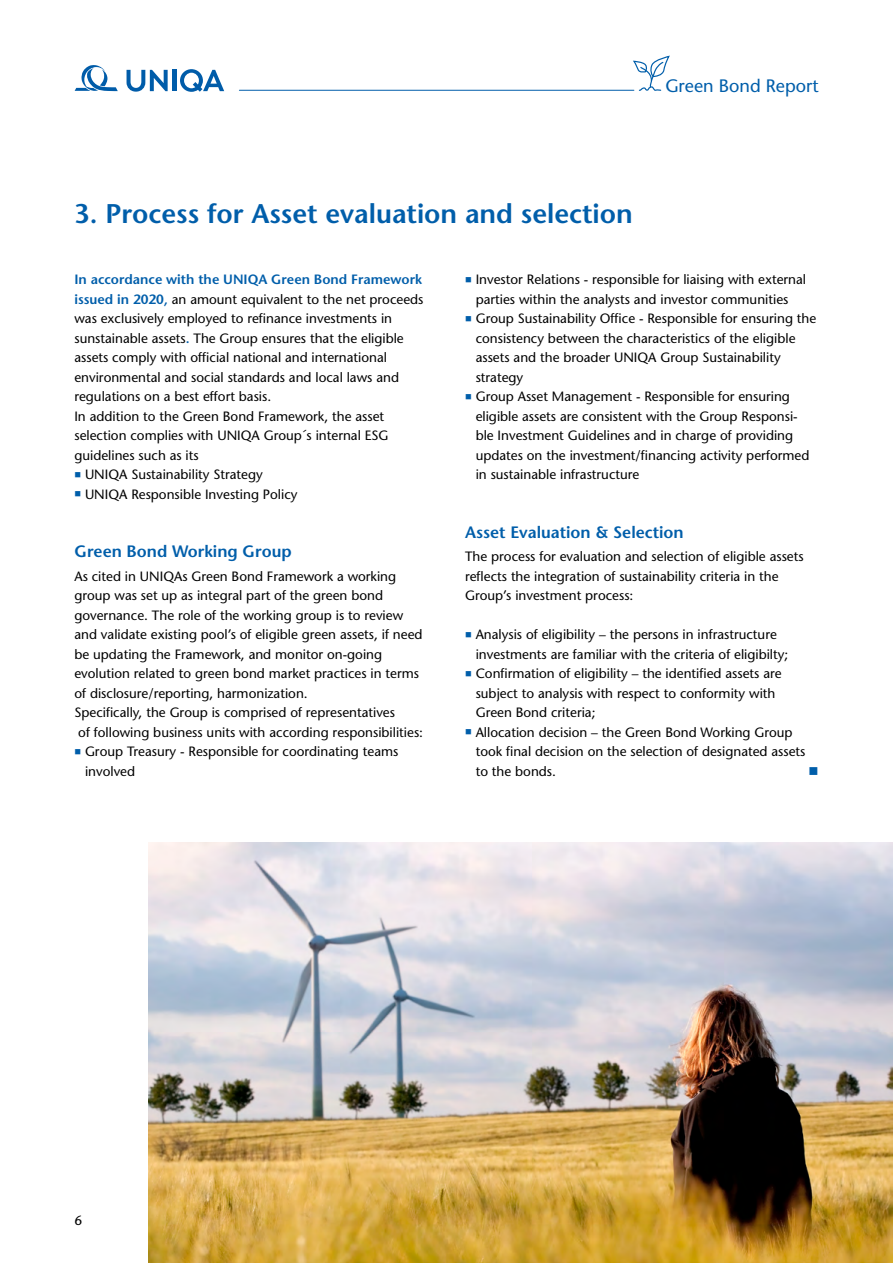
<style>
.page{position:relative;width:893px;height:1263px;background:#fff}
.page>*{position:absolute;margin:0;border:0;box-sizing:border-box;transform-origin:0 0}
.t1{font:600 27px "Stone Sans";color:#005eaa}
.t2{font:18px "Stone Sans";color:#005eaa}
.t3{font:600 16.5px "Stone Sans";color:#005eaa}
.t4{font:13.5px/19.5px "Stone Sans";color:#000}
.t5{font:13.5px "Wingdings";color:#005eaa}
.s1{font-weight:600;color:#005eaa}
.s2{color:#005eaa}
</style>
<div class="page">
<svg style="left:75px;top:65px;width:43px;height:26px"></svg>
<svg style="left:127px;top:70px;width:41px;height:22px"></svg>
<hr style="left:172px;top:70px;width:4px;height:21px;background:#005ca9">
<svg style="left:180px;top:69px;width:44px;height:23px"></svg>
<svg style="left:633px;top:56px;width:37px;height:35px"></svg>
<hr style="left:239px;top:90px;width:395px;height:1px;background:#005eaa">
<img style="left:149px;top:842px;width:744px;height:421px">
<h2 class="t2" style="left:665px;top:75px;width:155px">Green Bond Report</h2>
<h1 class="t1" style="left:74px;top:197px;width:560px">3. Process for Asset evaluation and selection</h1>
<p class="t4" style="left:74px;top:270px;width:351px"><span class="s1">In accordance with the UNIQA Green Bond Framework issued in 2020,</span> an amount equivalent to the net proceeds was exclusively employed to refinance investments in sunstainable assets<span class="s1">.</span> The Group ensures that the eligible assets comply with official national and international environmental and social standards and local laws and regulations on a best effort basis.<br>In addition to the Green Bond Framework, the asset selection complies with UNIQA Group´s internal ESG guidelines such as its</p>
<p class="t4" style="left:74px;top:465px;width:190px"><span class="s2">■</span> UNIQA Sustainability Strategy</p>
<p class="t4" style="left:74px;top:484px;width:225px"><span class="s2">■</span> UNIQA Responsible Investing Policy</p>
<p class="t3" style="left:74px;top:541px;width:219px">Green Bond Working Group</p>
<p class="t4" style="left:74px;top:566px;width:350px">As cited in UNIQAs Green Bond Framework a working group was set up as integral part of the green bond governance. The role of the working group is to review and validate existing pool’s of eligible green assets, if need be updating the Framework, and monitor on-going evolution related to green bond market practices in terms of disclosure/reporting, harmonization.<br>Specifically, the Group is comprised of representatives<br>of following business units with according responsibilities:</p>
<p class="t4" style="left:85px;top:742px;width:315px;text-indent:-11px"><span class="s2">■</span> Group Treasury - Responsible for coordinating teams involved</p>
<p class="t4" style="left:465px;top:270px;width:343px;text-align:center"><span class="s2">■</span> Investor Relations - responsible for liaising with external parties within the analysts and investor communities</p>
<p class="t4" style="left:476px;top:309px;width:342px;text-indent:-11px"><span class="s2">■</span> Group Sustainability Office - Responsible for ensuring the consistency between the characteristics of the eligible assets and the broader UNIQA Group Sustainability strategy</p>
<p class="t4" style="left:476px;top:387px;width:335px;text-indent:-11px"><span class="s2">■</span> Group Asset Management - Responsible for ensuring eligible assets are consistent with the Group Responsi&shy;ble Investment Guidelines and in charge of providing updates on the investment/financing activity performed in sustainable infrastructure</p>
<p class="t3" style="left:465px;top:522px;width:220px">Asset Evaluation &amp; Selection</p>
<p class="t4" style="left:465px;top:547px;width:340px">The process for evaluation and selection of eligible assets reflects the integration of sustainability criteria in the<br>Group’s investment process:</p>
<p class="t4" style="left:476px;top:625px;width:314px;text-indent:-11px"><span class="s2">■</span> Analysis of eligibility – the persons in infrastructure investments are familiar with the criteria of eligibilty;</p>
<p class="t4" style="left:476px;top:664px;width:307px;text-indent:-11px"><span class="s2">■</span> Confirmation of eligibility – the identified assets are subject to analysis with respect to conformity with<br>Green Bond criteria;</p>
<p class="t4" style="left:476px;top:722px;width:331px;text-indent:-11px"><span class="s2">■</span> Allocation decision – the Green Bond Working Group took final decision on the selection of designated assets to the bonds.</p>
<p class="t5" style="left:808px;top:764px;width:12px">■</p>
<p class="t4" style="left:75px;top:1210px;width:9px">6</p>
</div>
